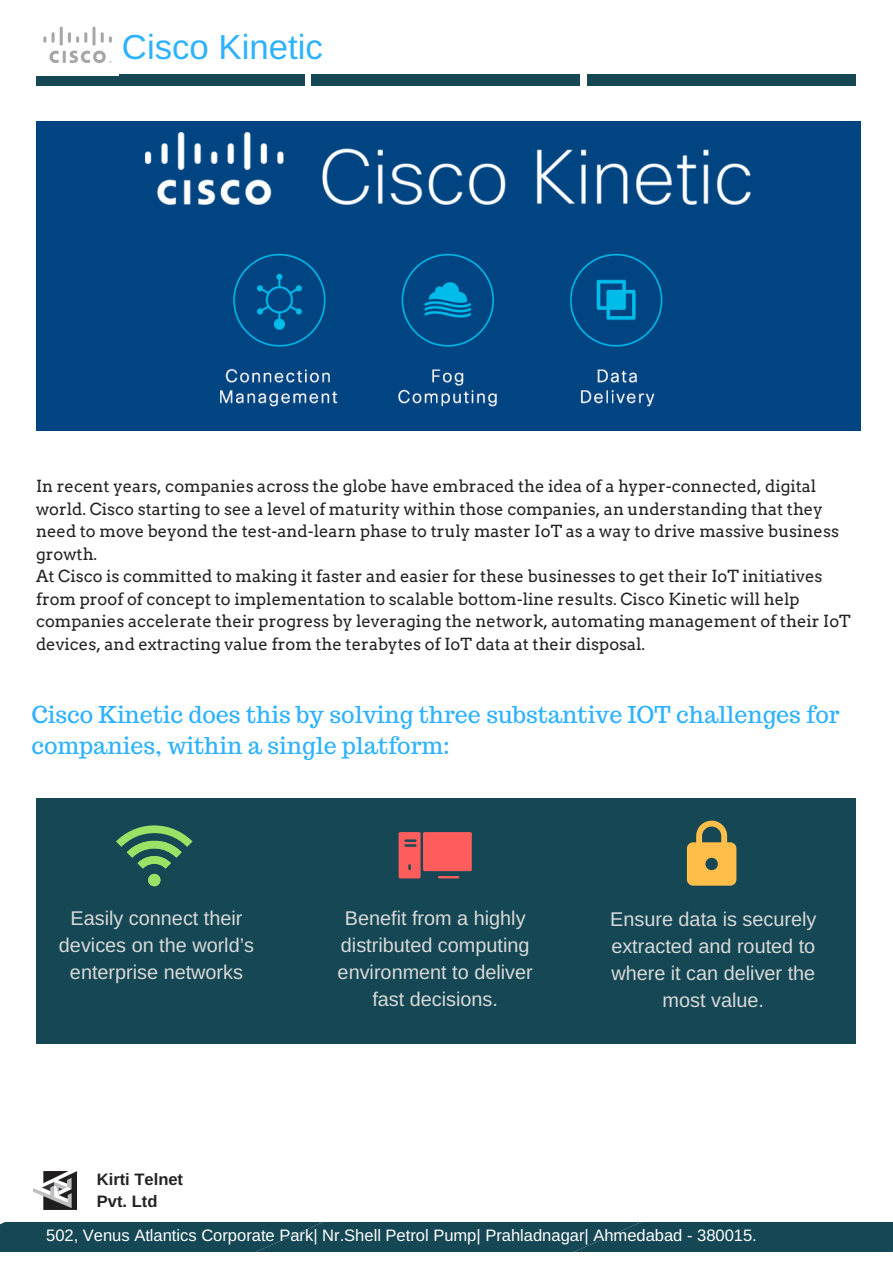
<style>
.page{position:relative;width:893px;height:1263px;background:#fff}
.page>*{position:absolute;margin:0;border:0;box-sizing:border-box;transform-origin:0 0}
.t1{font:34.8px "Arimo";color:#2eb2ff}
.t2{font:23.25px/31.5px "Trocchi";color:#2eb2ff}
.t3{font:19.8px/27px "Arimo";color:#d9d9d9;text-align:center}
.t4{font:16.5px/22.5px "Arvo";color:#222}
.t5{font:16.5px "Arimo";color:#fff}
.t6{font:700 16.5px/22.5px "Arimo";color:#222}
</style>
<div class="page">
<div style="left:36px;top:75px;width:269px;height:11px;background:#154854"></div>
<div style="left:312px;top:75px;width:268px;height:11px;background:#154854"></div>
<div style="left:587px;top:75px;width:268px;height:11px;background:#154854"></div>
<div style="left:0;top:1222px;width:893px;height:29px;background:#154854"></div>
<img style="left:34px;top:1171px;width:43px;height:38px">
<img style="left:43px;top:26px;width:69px;height:37px">
<img style="left:36px;top:122px;width:824px;height:308px">
<div style="left:36px;top:798px;width:820px;height:246px;background:#154854"></div>
<svg style="left:116px;top:825px;width:77px;height:61px"></svg>
<div style="left:148px;top:874px;width:12px;height:12px;background:#99e265;border-radius:50%"></div>
<svg style="left:687px;top:821px;width:49px;height:65px"></svg>
<div style="left:423px;top:832px;width:49px;height:39px;background:#ff5c5c;border-radius:2px"></div>
<hr style="left:438px;top:876px;width:21px;height:2px;background:#ff5c5c">
<svg style="left:399px;top:832px;width:22px;height:46px"></svg>
<h1 class="t1" style="left:122px;top:27px;width:202px">Cisco Kinetic</h1>
<p class="t4" style="left:36px;top:475px;width:816px">In recent years, companies across the globe have embraced the idea of a hyper-connected, digital world. Cisco starting to see a level of maturity within those companies, an understanding that they need to move beyond the test-and-learn phase to truly master IoT as a way to drive massive business growth.<br>At Cisco is committed to making it faster and easier for these businesses to get their IoT initiatives from proof of concept to implementation to scalable bottom-line results. Cisco Kinetic will help companies accelerate their progress by leveraging the network, automating management of their IoT devices, and extracting value from the terabytes of IoT data at their disposal.</p>
<h2 class="t2" style="left:32px;top:699px;width:809px">Cisco Kinetic does this by solving three substantive IOT challenges for companies, within a single platform:</h2>
<p class="t3" style="left:59px;top:904px;width:197px">Easily connect their devices on the world’s enterprise networks</p>
<p class="t3" style="left:610px;top:905px;width:208px">Ensure data is securely extracted and routed to where it can deliver the most value.</p>
<p class="t3" style="left:338px;top:904px;width:197px">Benefit from a highly distributed computing environment to deliver fast decisions.</p>
<p class="t6" style="left:97px;top:1168px;width:88px">Kirti Telnet<br>Pvt. Ltd</p>
<p class="t5" style="left:46px;top:1226px;width:712px">502, Venus Atlantics Corporate Park| Nr.Shell Petrol Pump| Prahladnagar| Ahmedabad - 380015.</p>
</div>
